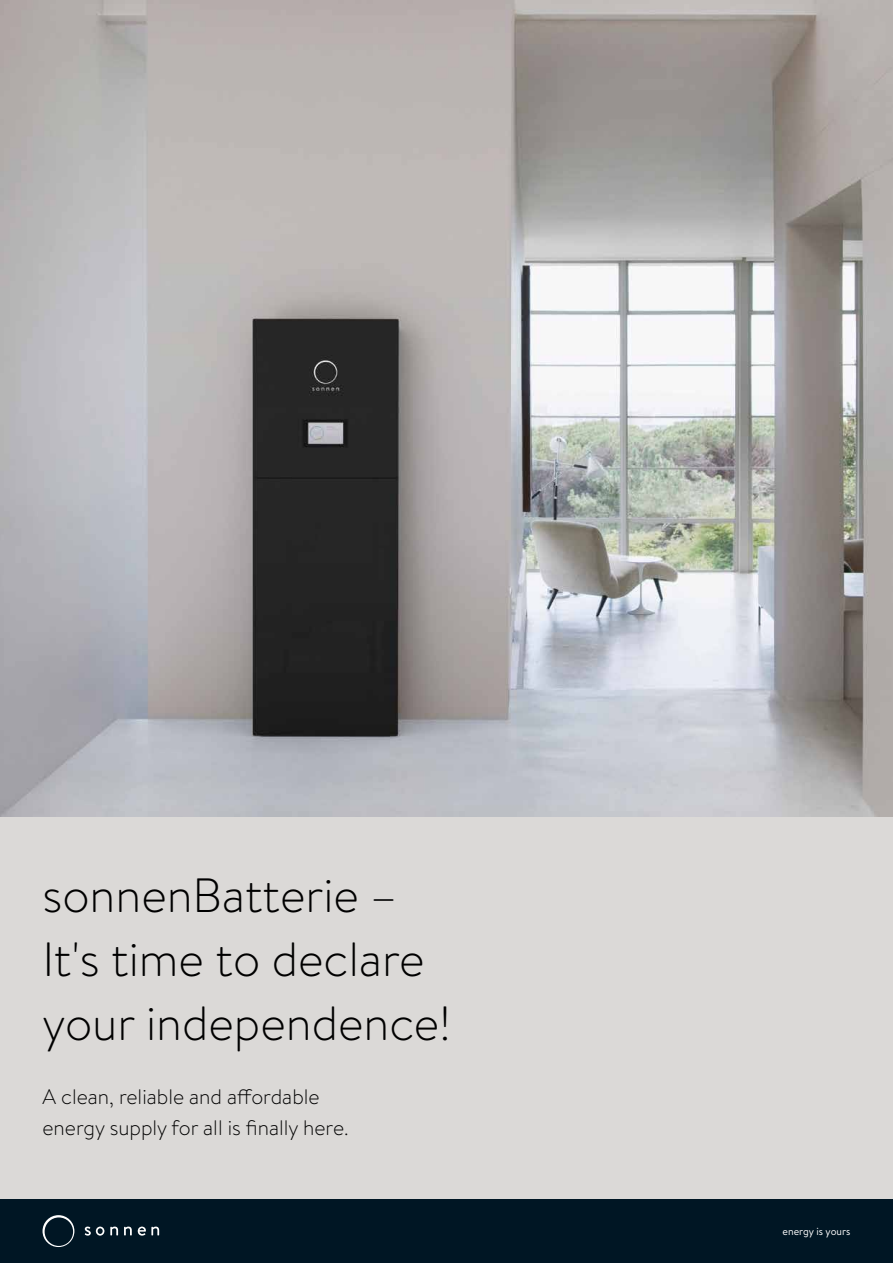
<style>
.page{position:relative;width:893px;height:1263px;background:#dbd9d7}
.page>*{position:absolute;margin:0;border:0;box-sizing:border-box;transform-origin:0 0}
.t1{font:300 48px/63.8px "Brandon Text";color:#000}
.t2{font:300 21px/32px "Brandon Text";color:#000}
.t3{font:10.5px "Brandon Text";color:#fff}
</style>
<div class="page">
<div style="left:0;top:1199px;width:893px;height:64px;background:#001624"></div>
<svg style="left:85px;top:1226px;width:19px;height:9px"></svg>
<svg style="left:110px;top:1226px;width:8px;height:9px"></svg>
<svg style="left:124px;top:1226px;width:8px;height:9px"></svg>
<svg style="left:138px;top:1226px;width:21px;height:9px"></svg>
<svg style="left:43px;top:1215px;width:31px;height:32px"></svg>
<img style="left:0;top:0;width:893px;height:816px">
<h1 class="t1" style="left:43px;top:862px;width:410px">sonnenBatterie –<br>It's time to declare your independence!</h1>
<p class="t2" style="left:43px;top:1079px;width:308px">A clean, reliable and affordable energy supply for all is finally here.</p>
<p class="t3" style="left:783px;top:1224px;width:69px">energy is yours</p>
</div>
